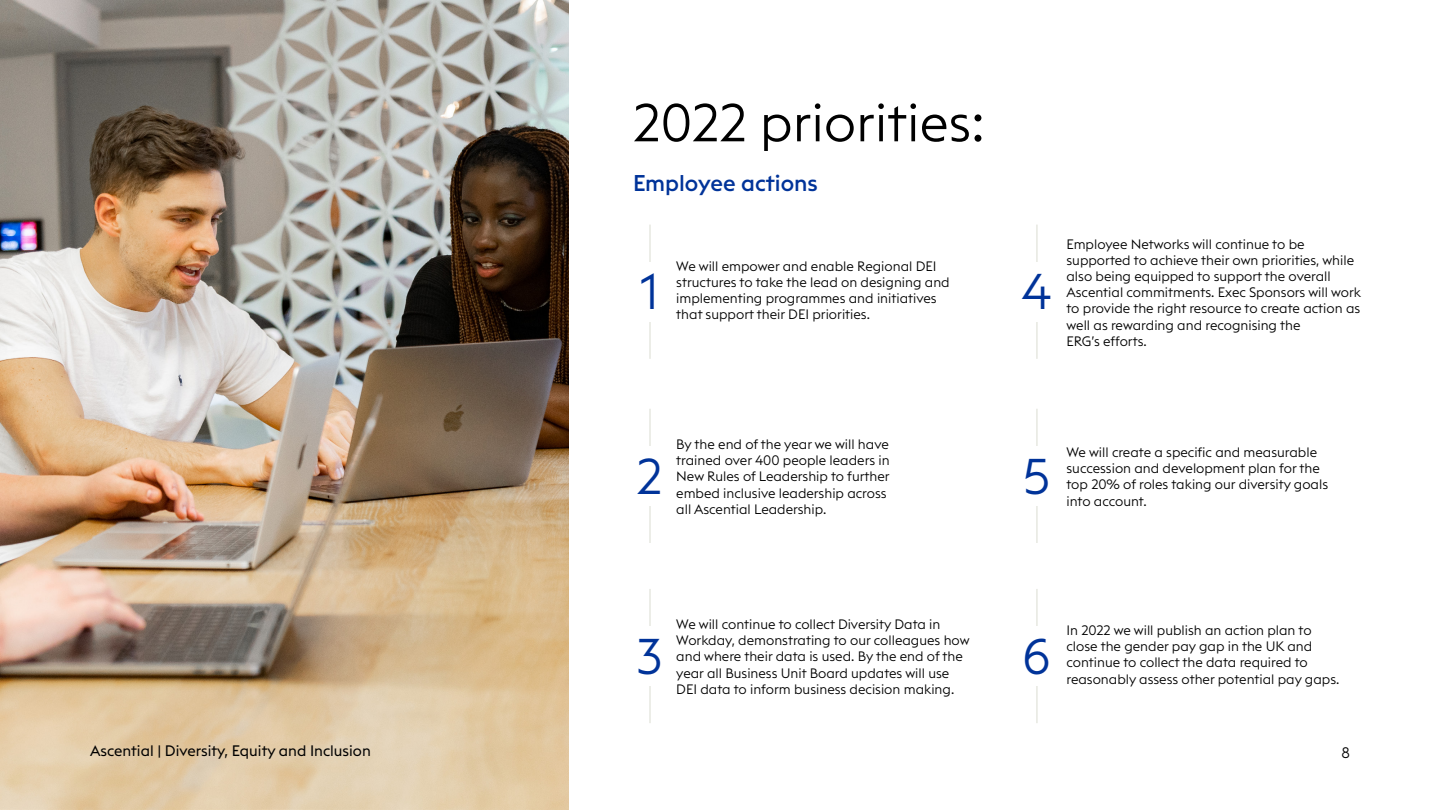
<style>
.page{position:relative;width:1440px;height:810px;background:#fff}
.page>*{position:absolute;margin:0;border:0;box-sizing:border-box;transform-origin:0 0}
.t1{font:300 52.5px "Euclid Triangle";color:#000}
.t2{font:300 49.5px "Euclid Triangle";color:#039}
.t3{font:500 22.5px "Euclid Triangle";color:#039}
.t4{font:15px "Euclid Triangle";color:#000}
.t5{font:300 15px "Euclid Triangle";color:#000}
.t6{font:300 13.5px/16.2px "Euclid Triangle";color:#000}
</style>
<div class="page">
<img style="left:0;top:0;width:568px;height:809px">
<hr style="left:650px;top:225px;width:1px;height:134px;background:#dadcd1">
<hr style="left:1037px;top:225px;width:1px;height:134px;background:#dadcd1">
<hr style="left:650px;top:409px;width:1px;height:134px;background:#dadcd1">
<hr style="left:1037px;top:409px;width:1px;height:134px;background:#dadcd1">
<hr style="left:650px;top:589px;width:1px;height:134px;background:#dadcd1">
<hr style="left:1037px;top:589px;width:1px;height:134px;background:#dadcd1">
<div style="left:633px;top:262px;width:33px;height:59px;background:#fff"></div>
<div style="left:999px;top:262px;width:75px;height:59px;background:#fff"></div>
<div style="left:623px;top:446px;width:53px;height:60px;background:#fff"></div>
<div style="left:1014px;top:446px;width:45px;height:60px;background:#fff"></div>
<div style="left:623px;top:626px;width:53px;height:60px;background:#fff"></div>
<div style="left:1014px;top:626px;width:45px;height:60px;background:#fff"></div>
<h1 class="t1" style="left:633px;top:89px;width:353px">2022 priorities:</h1>
<h3 class="t3" style="left:633px;top:168px;width:186px">Employee actions</h3>
<p class="t6" style="left:676px;top:258px;width:275px">We will empower and enable Regional DEI structures to take the lead on designing and implementing programmes and initiatives that support their DEI priorities.</p>
<h2 class="t2" style="left:640px;top:260px;width:20px">1</h2>
<h2 class="t2" style="left:1022px;top:260px;width:32px">4</h2>
<p class="t6" style="left:1066px;top:235px;width:296px">Employee Networks will continue to be supported to achieve their own priorities, while also being equipped to support the overall Ascential commitments. Exec Sponsors will work to provide the right resource to create action as well as rewarding and recognising the<br>ERG’s efforts.</p>
<p class="t6" style="left:676px;top:436px;width:215px">By the end of the year we will have trained over 400 people leaders in<br>New Rules of Leadership to further embed inclusive leadership across all Ascential Leadership.</p>
<h2 class="t2" style="left:637px;top:444px;width:27px">2</h2>
<h2 class="t2" style="left:1023px;top:444px;width:28px">5</h2>
<p class="t6" style="left:1066px;top:444px;width:263px">We will create a specific and measurable succession and development plan for the top 20% of roles taking our diversity goals into account.</p>
<p class="t6" style="left:676px;top:616px;width:295px">We will continue to collect Diversity Data in Workday, demonstrating to our colleagues how and where their data is used. By the end of the year all Business Unit Board updates will use DEI data to inform business decision making.</p>
<h2 class="t2" style="left:637px;top:625px;width:28px">3</h2>
<h2 class="t2" style="left:1023px;top:625px;width:29px">6</h2>
<p class="t6" style="left:1066px;top:622px;width:274px">In 2022 we will publish an action plan to close the gender pay gap in the UK and continue to collect the data required to reasonably assess other potential pay gaps.</p>
<p class="t4" style="left:90px;top:741px;width:282px">Ascential | Diversity, Equity and Inclusion</p>
<p class="t5" style="left:1341px;top:743px;width:10px">8</p>
</div>
